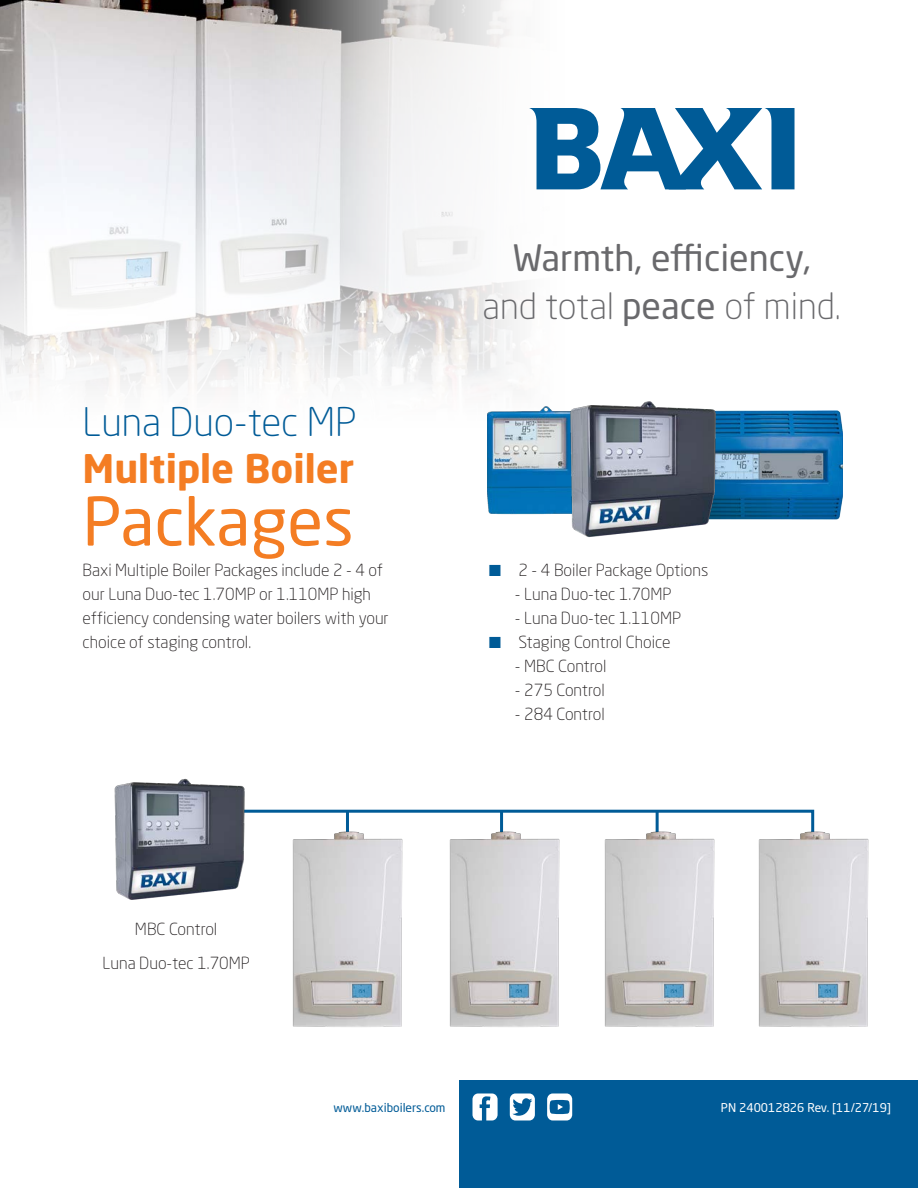
<style>
.page{position:relative;width:918px;height:1188px;background:#fff}
.page>*{position:absolute;margin:0;border:0;box-sizing:border-box;transform-origin:0 0}
.t1{font:66px "Neo Sans Std";color:#f47d23}
.t2{font:700 39px "Neo Sans Std";color:#f47d23}
.t3{font:300 39px "Neo Sans Std";color:#005b97}
.t4{font:300 36px "Neo Sans Std";color:#69696c}
.t5{font:36px "Neo Sans Std";color:#69696c}
.Paragraph{font:300 16.5px/24px "Neo Sans Std";color:#231f20}
.t6{font:12px "Neo Sans Std";color:#fff}
.t7{font:12px "Neo Sans Std";color:#005b97}
.s1{font-weight:400}
.s2{font-family:"Arial";font-weight:400;font-size:24px;color:#005b97}
</style>
<div class="page">
<img style="left:0;top:0;width:581px;height:446px">
<svg style="left:251px;top:809px;width:564px;height:16px"></svg>
<hr style="left:656px;top:811px;width:3px;height:47px;background:#005b97">
<hr style="left:500px;top:811px;width:3px;height:47px;background:#005b97">
<hr style="left:346px;top:811px;width:3px;height:47px;background:#005b97">
<img style="left:723px;top:410px;width:120px;height:109px">
<img style="left:488px;top:406px;width:78px;height:109px">
<img style="left:566px;top:398px;width:157px;height:140px">
<img style="left:114px;top:778px;width:137px;height:122px">
<img style="left:292px;top:831px;width:111px;height:196px">
<img style="left:449px;top:825px;width:111px;height:202px">
<img style="left:604px;top:825px;width:111px;height:202px">
<img style="left:758px;top:825px;width:111px;height:202px">
<svg style="left:529px;top:108px;width:266px;height:81px"></svg>
<div style="left:459px;top:1080px;width:459px;height:108px;background:#005b97"></div>
<svg style="left:472px;top:1094px;width:26px;height:26px"></svg>
<svg style="left:510px;top:1094px;width:25px;height:26px"></svg>
<svg style="left:547px;top:1094px;width:25px;height:26px"></svg>
<p class="t3" style="left:83px;top:398px;width:275px">Luna Duo-tec MP</p>
<p class="t2" style="left:83px;top:443px;width:273px">Multiple Boiler</p>
<p class="t1" style="left:83px;top:481px;width:273px">Packages</p>
<p class="Paragraph" style="left:83px;top:557px;width:308px">Baxi Multiple Boiler Packages include 2 - 4 of our Luna Duo-tec 1.70MP or 1.110MP high efficiency condensing water boilers with your choice of staging control.</p>
<p class="Paragraph" style="left:135px;top:917px;width:84px">MBC Control</p>
<p class="Paragraph" style="left:103px;top:951px;width:149px">Luna Duo-tec 1.70MP</p>
<p class="t5" style="left:513px;top:235px;width:299px">Warmth, efficiency,</p>
<p class="t4" style="left:483px;top:284px;width:360px">and total <span class="s1">peace</span> of mind.</p>
<p class="Paragraph" style="left:488px;top:557px;width:222px"><span class="s2">■</span> 2 - 4 Boiler Package Options</p>
<p class="Paragraph" style="left:515px;top:581px;width:158px">- Luna Duo-tec 1.70MP</p>
<p class="Paragraph" style="left:515px;top:605px;width:168px">- Luna Duo-tec 1.110MP</p>
<p class="Paragraph" style="left:488px;top:629px;width:184px"><span class="s2">■</span> Staging Control Choice</p>
<p class="Paragraph" style="left:515px;top:653px;width:93px">- MBC Control</p>
<p class="Paragraph" style="left:515px;top:677px;width:91px">- 275 Control</p>
<p class="Paragraph" style="left:515px;top:701px;width:91px">- 284 Control</p>
<p class="t7" style="left:334px;top:1100px;width:113px">www.baxiboilers.com</p>
<p class="t6" style="left:721px;top:1100px;width:172px">PN 240012826 Rev. [11/27/19]</p>
</div>
